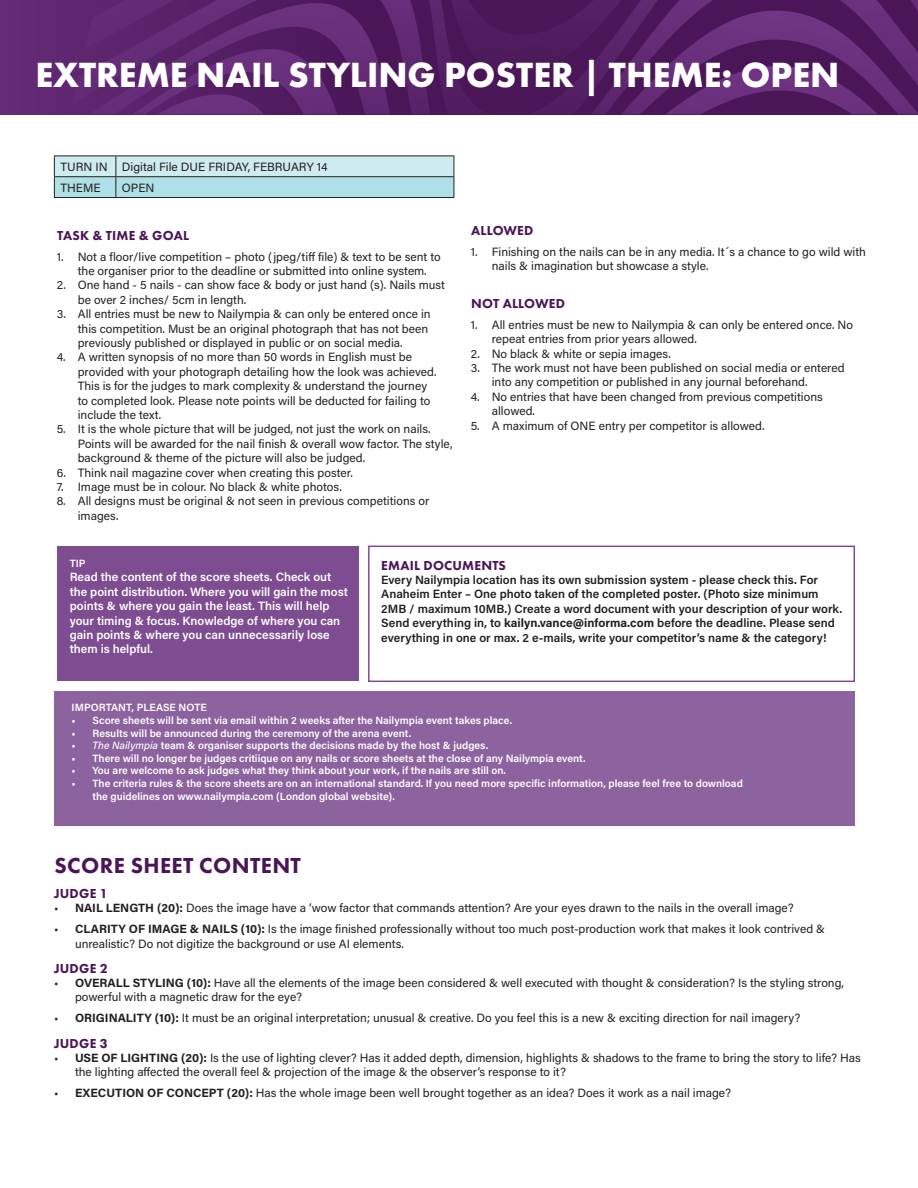
<style>
.page{position:relative;width:918px;height:1188px;background:#fff}
.page>*{position:absolute;margin:0;border:0;box-sizing:border-box;transform-origin:0 0}
.t1{font:700 36.3px "Futura PT";color:#fff}
.t2{font:800 22.5px "Futura PT";letter-spacing:.015em;color:#4a1658}
.NUMBERED_LIST{font:800 13.5px "Futura PT";letter-spacing:.015em;color:#4a1658}
.NUMBERED_LIST-2{font:12px/14.4px "Acumin Pro";color:#231f20}
.t3{font:600 12px/14.4px "Acumin Pro";color:#231f20}
.t4{font:600 12px/14.4px "Acumin Pro";color:#fff}
.t5{font:600 10.5px/12.6px "Acumin Pro";color:#fff}
.s1{font-weight:700}
.s2{font-weight:500;font-style:italic}
</style>
<div class="page">
<div style="left:0;top:0;width:918px;height:114px;background:#612973"></div>
<svg style="left:171px;top:0;width:741px;height:3px"></svg>
<svg style="left:160px;top:3px;width:758px;height:111px"></svg>
<div style="left:54px;top:691px;width:800px;height:135px;background:#8c639f"></div>
<div style="left:57px;top:546px;width:301px;height:135px;background:#7d4c91"></div>
<div style="left:368px;top:546px;width:487px;height:136px;border:2px solid #7d4c91"></div>
<svg style="left:54px;top:156px;width:401px;height:42px;background:#b8dde2"></svg>
<hr style="left:54px;top:197px;width:62px;height:1px;background:#231f20">
<hr style="left:116px;top:197px;width:338px;height:1px;background:#231f20">
<p class="t1" style="left:36px;top:51px;width:805px">EXTREME NAIL STYLING POSTER | THEME: OPEN</p>
<p class="NUMBERED_LIST-2" style="left:60px;top:159px;width:49px">TURN IN</p>
<p class="NUMBERED_LIST-2" style="left:122px;top:159px;width:207px">Digital File DUE FRIDAY, FEBRUARY 14</p>
<p class="NUMBERED_LIST-2" style="left:60px;top:180px;width:42px">THEME</p>
<p class="NUMBERED_LIST-2" style="left:122px;top:180px;width:34px">OPEN</p>
<p class="NUMBERED_LIST" style="left:57px;top:227px;width:133px">TASK &amp; TIME &amp; GOAL</p>
<p class="NUMBERED_LIST-2" style="left:57px;top:249px;width:385px;text-align:center">1. Not a floor/live competition – photo (jpeg/tiff file) &amp; text to be sent to the organiser prior to the deadline or submitted into online system.</p>
<p class="NUMBERED_LIST-2" style="left:78px;top:278px;width:369px;text-indent:-21px">2. One hand - 5 nails - can show face &amp; body or just hand (s). Nails must be over 2 inches/ 5cm in length.</p>
<p class="NUMBERED_LIST-2" style="left:78px;top:306px;width:354px;text-indent:-21px">3. All entries must be new to Nailympia &amp; can only be entered once in this competition. Must be an original photograph that has not been previously published or displayed in public or on social media.</p>
<p class="NUMBERED_LIST-2" style="left:78px;top:350px;width:360px;text-indent:-21px">4. A written synopsis of no more than 50 words in English must be provided with your photograph detailing how the look was achieved.<br>This is for the judges to mark complexity &amp; understand the journey to completed look. Please note points will be deducted for failing to include the text.</p>
<p class="NUMBERED_LIST-2" style="left:78px;top:422px;width:376px;text-indent:-21px">5. It is the whole picture that will be judged, not just the work on nails.<br>Points will be awarded for the nail finish &amp; overall wow factor. The style, background &amp; theme of the picture will also be judged.</p>
<p class="NUMBERED_LIST-2" style="left:57px;top:465px;width:298px">6. Think nail magazine cover when creating this poster.</p>
<p class="NUMBERED_LIST-2" style="left:57px;top:479px;width:287px">7. Image must be in colour. No black &amp; white photos.</p>
<p class="NUMBERED_LIST-2" style="left:78px;top:494px;width:353px;text-indent:-21px">8. All designs must be original &amp; not seen in previous competitions or images.</p>
<p class="NUMBERED_LIST" style="left:471px;top:222px;width:64px">ALLOWED</p>
<p class="NUMBERED_LIST-2" style="left:492px;top:244px;width:376px;text-indent:-21px">1. Finishing on the nails can be in any media. It´s a chance to go wild with nails &amp; imagination but showcase a style.</p>
<p class="NUMBERED_LIST" style="left:471px;top:295px;width:95px">NOT ALLOWED</p>
<p class="NUMBERED_LIST-2" style="left:492px;top:317px;width:363px;text-indent:-21px">1. All entries must be new to Nailympia &amp; can only be entered once. No repeat entries from prior years allowed.</p>
<p class="NUMBERED_LIST-2" style="left:471px;top:346px;width:202px">2. No black &amp; white or sepia images.</p>
<p class="NUMBERED_LIST-2" style="left:492px;top:360px;width:354px;text-indent:-21px">3. The work must not have been published on social media or entered into any competition or published in any journal beforehand.</p>
<p class="NUMBERED_LIST-2" style="left:492px;top:389px;width:332px;text-indent:-21px">4. No entries that have been changed from previous competitions allowed.</p>
<p class="NUMBERED_LIST-2" style="left:471px;top:418px;width:295px">5. A maximum of ONE entry per competitor is allowed.</p>
<p class="t5" style="left:70px;top:557px;width:18px">TIP</p>
<p class="t4" style="left:70px;top:569px;width:280px">Read the content of the score sheets. Check out the point distribution. Where you will gain the most points &amp; where you gain the least. This will help your timing &amp; focus. Knowledge of where you can gain points &amp; where you can unnecessarily lose them is helpful.</p>
<p class="NUMBERED_LIST" style="left:381px;top:557px;width:126px">EMAIL DOCUMENTS</p>
<p class="t3" style="left:381px;top:572px;width:463px">Every Nailympia location has its own submission system - please check this. For Anaheim Enter – One photo taken of the completed poster. (Photo size minimum 2MB / maximum 10MB.) Create a word document with your description of your work.<br>Send everything in, to <span class="s1">kailyn.vance@informa.com</span> before the deadline. Please send everything in one or max. 2 e-mails, write your competitor’s name &amp; the category!</p>
<p class="t5" style="left:72px;top:701px;width:137px">IMPORTANT, PLEASE NOTE</p>
<p class="t5" style="left:72px;top:714px;width:442px">• Score sheets will be sent via email within 2 weeks after the Nailympia event takes place.</p>
<p class="t5" style="left:72px;top:726px;width:341px">• Results will be announced during the ceremony of the arena event.</p>
<p class="t5" style="left:72px;top:739px;width:418px">• <span class="s2">The Nailympia</span> team &amp; organiser supports the decisions made by the host &amp; judges.</p>
<p class="t5" style="left:72px;top:751px;width:515px">• There will no longer be judges critiique on any nails or score sheets at the close of any Nailympia event.</p>
<p class="t5" style="left:72px;top:764px;width:436px">• You are welcome to ask judges what they think about your work, if the nails are still on.</p>
<p class="t5" style="left:93px;top:777px;width:652px;text-indent:-21px">• The criteria rules &amp; the score sheets are on an international standard. If you need more specific information, please feel free to download the guidelines on www.nailympia.com (London global website).</p>
<p class="t2" style="left:55px;top:851px;width:248px">SCORE SHEET CONTENT</p>
<p class="NUMBERED_LIST" style="left:54px;top:885px;width:55px">JUDGE 1</p>
<p class="NUMBERED_LIST-2" style="left:54px;top:900px;width:741px">• <span class="s1">NAIL LENGTH (20):</span> Does the image have a ‘wow factor that commands attention? Are your eyes drawn to the nails in the overall image?</p>
<p class="NUMBERED_LIST-2" style="left:75px;top:921px;width:752px;text-indent:-21px">• <span class="s1">CLARITY OF IMAGE &amp; NAILS (10):</span> Is the image finished professionally without too much post-production work that makes it look contrived &amp; unrealistic? Do not digitize the background or use AI elements.</p>
<p class="NUMBERED_LIST" style="left:54px;top:960px;width:55px">JUDGE 2</p>
<p class="NUMBERED_LIST-2" style="left:75px;top:975px;width:771px;text-indent:-21px">• <span class="s1">OVERALL STYLING (10):</span> Have all the elements of the image been considered &amp; well executed with thought &amp; consideration? Is the styling strong, powerful with a magnetic draw for the eye?</p>
<p class="NUMBERED_LIST-2" style="left:54px;top:1011px;width:748px">• <span class="s1">ORIGINALITY (10):</span> It must be an original interpretation; unusual &amp; creative. Do you feel this is a new &amp; exciting direction for nail imagery?</p>
<p class="NUMBERED_LIST" style="left:54px;top:1035px;width:55px">JUDGE 3</p>
<p class="NUMBERED_LIST-2" style="left:75px;top:1050px;width:787px;text-indent:-21px">• <span class="s1">USE OF LIGHTING (20):</span> Is the use of lighting clever? Has it added depth, dimension, highlights &amp; shadows to the frame to bring the story to life? Has the lighting affected the overall feel &amp; projection of the image &amp; the observer’s response to it?</p>
<p class="NUMBERED_LIST-2" style="left:54px;top:1086px;width:679px">• <span class="s1">EXECUTION OF CONCEPT (20):</span> Has the whole image been well brought together as an idea? Does it work as a nail image?</p>
</div>
